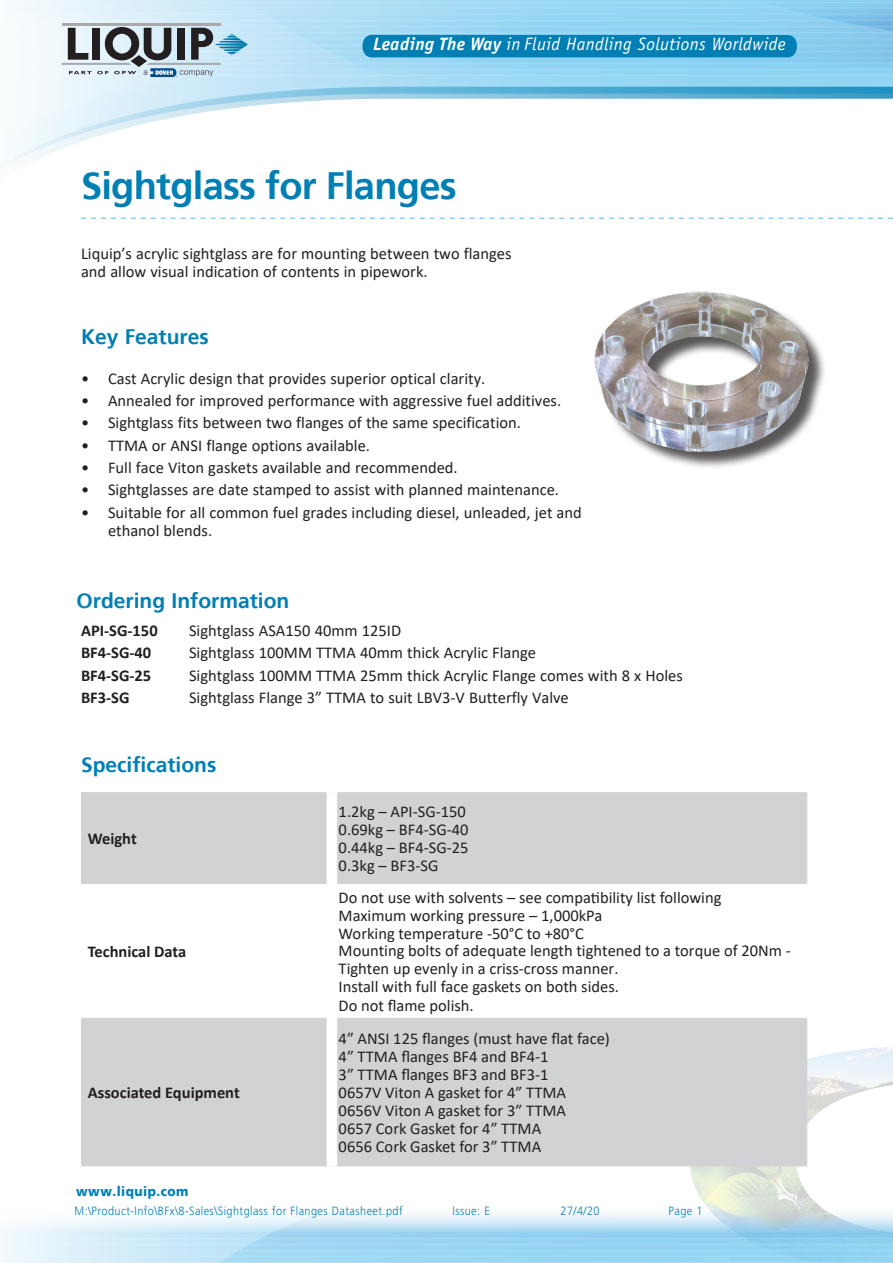
<style>
.page{position:relative;width:893px;height:1263px;background:#fff}
.page>*{position:absolute;margin:0;border:0;box-sizing:border-box;transform-origin:0 0}
.t1{font:700 38.1px "Frutiger LT Std";letter-spacing:-.02em;color:#007fb4}
.Body_Copy{font:700 21px "Frutiger LT Std";color:#007fb4}
.t2{font:italic 18px "Officina Sans Std";letter-spacing:.02em;color:#fff}
.Body_Copy-2{font:16.5px/18px "Calibri";color:#231f20}
.Body_Copy-3{font:700 16.5px "Calibri";color:#231f20}
.t3{font:900 13.5px "Frutiger LT Std";letter-spacing:.04em;color:#007fb4;scale:.91 1}
.t4{font:300 12px "Frutiger LT Std";letter-spacing:.04em;color:#007fb4;scale:.91 1}
.s1{font-weight:700}
</style>
<div class="page">
<img style="left:665px;top:1030px;width:228px;height:176px">
<svg style="left:19px;top:0;width:94px;height:85px"></svg>
<svg style="left:113px;top:0;width:780px;height:85px;background:#a0d8f3"></svg>
<hr style="left:0;top:38px;width:893px;height:1px;background:#fff">
<hr style="left:0;top:75px;width:893px;height:1px;background:#fff">
<hr style="left:0;top:32px;width:893px;height:1px;background:#fff">
<hr style="left:0;top:63px;width:893px;height:1px;background:#fff">
<hr style="left:0;top:69px;width:893px;height:1px;background:#fff">
<hr style="left:0;top:26px;width:893px;height:1px;background:#fff">
<hr style="left:0;top:57px;width:893px;height:1px;background:#fff">
<hr style="left:0;top:45px;width:893px;height:1px;background:#fff">
<hr style="left:0;top:51px;width:893px;height:1px;background:#fff">
<hr style="left:0;top:20px;width:893px;height:1px;background:#fff">
<hr style="left:0;top:8px;width:893px;height:1px;background:#fff">
<hr style="left:0;top:14px;width:893px;height:1px;background:#fff">
<hr style="left:0;top:2px;width:893px;height:1px;background:#fff">
<svg style="left:4px;top:85px;width:889px;height:80px"></svg>
<svg style="left:0;top:1220px;width:85px;height:42px"></svg>
<svg style="left:85px;top:1206px;width:808px;height:56px"></svg>
<hr style="left:0;top:1238px;width:893px;height:1px;background:#fff">
<hr style="left:0;top:1250px;width:893px;height:1px;background:#fff">
<hr style="left:0;top:1244px;width:893px;height:1px;background:#fff">
<hr style="left:0;top:1256px;width:893px;height:1px;background:#fff">
<img style="left:594px;top:291px;width:230px;height:176px">
<svg style="left:81px;top:792px;width:726px;height:374px;fill:#d1d2d4"></svg>
<div style="left:327px;top:792px;width:10px;height:92px;background:#fff"></div>
<div style="left:327px;top:884px;width:10px;height:134px;background:#fff"></div>
<div style="left:327px;top:1018px;width:10px;height:148px;background:#fff"></div>
<hr style="left:62px;top:23px;width:159px;height:2px;background:#a7a9ac">
<svg style="left:62px;top:27px;width:186px;height:50px;background:#9aaab4"></svg>
<div style="left:362px;top:35px;width:435px;height:22px;background:#007fb4"></div>
<svg style="left:81px;top:218px;width:812px;height:1px"></svg>
<p class="t2" style="left:373px;top:34px;width:414px"><span class="s1">Leading The Way</span> in Fluid Handling Solutions Worldwide</p>
<p class="t1" style="left:81px;top:164px;width:377px">Sightglass for Flanges</p>
<p class="Body_Copy-2" style="left:81px;top:244px;width:432px">Liquip’s acrylic sightglass are for mounting between two flanges and allow visual indication of contents in pipework.</p>
<p class="Body_Copy" style="left:81px;top:324px;width:129px">Key Features</p>
<p class="Body_Copy-2" style="left:81px;top:369px;width:406px">• Cast Acrylic design that provides superior optical clarity.</p>
<p class="Body_Copy-2" style="left:81px;top:391px;width:482px">• Annealed for improved performance with aggressive fuel additives.</p>
<p class="Body_Copy-2" style="left:81px;top:414px;width:441px">• Sightglass fits between two flanges of the same specification.</p>
<p class="Body_Copy-2" style="left:81px;top:436px;width:291px">• TTMA or ANSI flange options available.</p>
<p class="Body_Copy-2" style="left:81px;top:458px;width:378px">• Full face Viton gaskets available and recommended.</p>
<p class="Body_Copy-2" style="left:81px;top:481px;width:479px">• Sightglasses are date stamped to assist with planned maintenance.</p>
<p class="Body_Copy-2" style="left:108px;top:503px;width:475px;text-indent:-27px">• Suitable for all common fuel grades including diesel, unleaded, jet and ethanol blends.</p>
<p class="Body_Copy" style="left:76px;top:589px;width:214px">Ordering Information</p>
<p class="Body_Copy-3" style="left:81px;top:619px;width:78px">API-SG-150</p>
<p class="Body_Copy-2" style="left:189px;top:621px;width:214px">Sightglass ASA150 40mm 125ID</p>
<p class="Body_Copy-3" style="left:81px;top:641px;width:72px">BF4-SG-40</p>
<p class="Body_Copy-2" style="left:189px;top:643px;width:349px">Sightglass 100MM TTMA 40mm thick Acrylic Flange</p>
<p class="Body_Copy-3" style="left:81px;top:663px;width:72px">BF4-SG-25</p>
<p class="Body_Copy-2" style="left:189px;top:666px;width:495px">Sightglass 100MM TTMA 25mm thick Acrylic Flange comes with 8 x Holes</p>
<p class="Body_Copy-3" style="left:81px;top:686px;width:50px">BF3-SG</p>
<p class="Body_Copy-2" style="left:189px;top:688px;width:381px">Sightglass Flange 3” TTMA to suit LBV3-V Butterfly Valve</p>
<p class="Body_Copy" style="left:81px;top:752px;width:137px">Specifications</p>
<p class="Body_Copy-3" style="left:88px;top:827px;width:50px">Weight</p>
<p class="Body_Copy-3" style="left:88px;top:940px;width:100px">Technical Data</p>
<p class="Body_Copy-3" style="left:88px;top:1081px;width:153px">Associated Equipment</p>
<p class="Body_Copy-2" style="left:339px;top:802px;width:129px">1.2kg – API-SG-150</p>
<p class="Body_Copy-2" style="left:339px;top:820px;width:131px">0.69kg – BF4-SG-40</p>
<p class="Body_Copy-2" style="left:339px;top:838px;width:131px">0.44kg – BF4-SG-25</p>
<p class="Body_Copy-2" style="left:339px;top:856px;width:101px">0.3kg – BF3-SG</p>
<p class="Body_Copy-2" style="left:339px;top:888px;width:384px">Do not use with solvents – see compatibility list following</p>
<p class="Body_Copy-2" style="left:339px;top:906px;width:265px">Maximum working pressure – 1,000kPa</p>
<p class="Body_Copy-2" style="left:339px;top:924px;width:247px">Working temperature -50°C to +80°C</p>
<p class="Body_Copy-2" style="left:339px;top:941px;width:454px">Mounting bolts of adequate length tightened to a torque of 20Nm -<br>Tighten up evenly in a criss-cross manner.</p>
<p class="Body_Copy-2" style="left:339px;top:977px;width:282px">Install with full face gaskets on both sides.</p>
<p class="Body_Copy-2" style="left:339px;top:996px;width:137px">Do not flame polish.</p>
<p class="Body_Copy-2" style="left:339px;top:1029px;width:273px">4” ANSI 125 flanges (must have flat face)</p>
<p class="Body_Copy-2" style="left:339px;top:1047px;width:211px">4” TTMA flanges BF4 and BF4-1</p>
<p class="Body_Copy-2" style="left:339px;top:1065px;width:211px">3” TTMA flanges BF3 and BF3-1</p>
<p class="Body_Copy-2" style="left:339px;top:1083px;width:229px">0657V Viton A gasket for 4” TTMA</p>
<p class="Body_Copy-2" style="left:339px;top:1101px;width:229px">0656V Viton A gasket for 3” TTMA</p>
<p class="Body_Copy-2" style="left:339px;top:1119px;width:204px">0657 Cork Gasket for 4” TTMA</p>
<p class="Body_Copy-2" style="left:339px;top:1137px;width:204px">0656 Cork Gasket for 3” TTMA</p>
<p class="t3" style="left:76px;top:1183px;width:125px">www.liquip.com</p>
<p class="t4" style="left:75px;top:1204px;width:362px">M:\Product-Info\BFx\8-Sales\Sightglass for Flanges Datasheet.pdf</p>
<p class="t4" style="left:453px;top:1204px;width:43px">Issue: E</p>
<p class="t4" style="left:561px;top:1204px;width:44px">27/4/20</p>
<p class="t4" style="left:669px;top:1204px;width:39px">Page 1</p>
</div>
